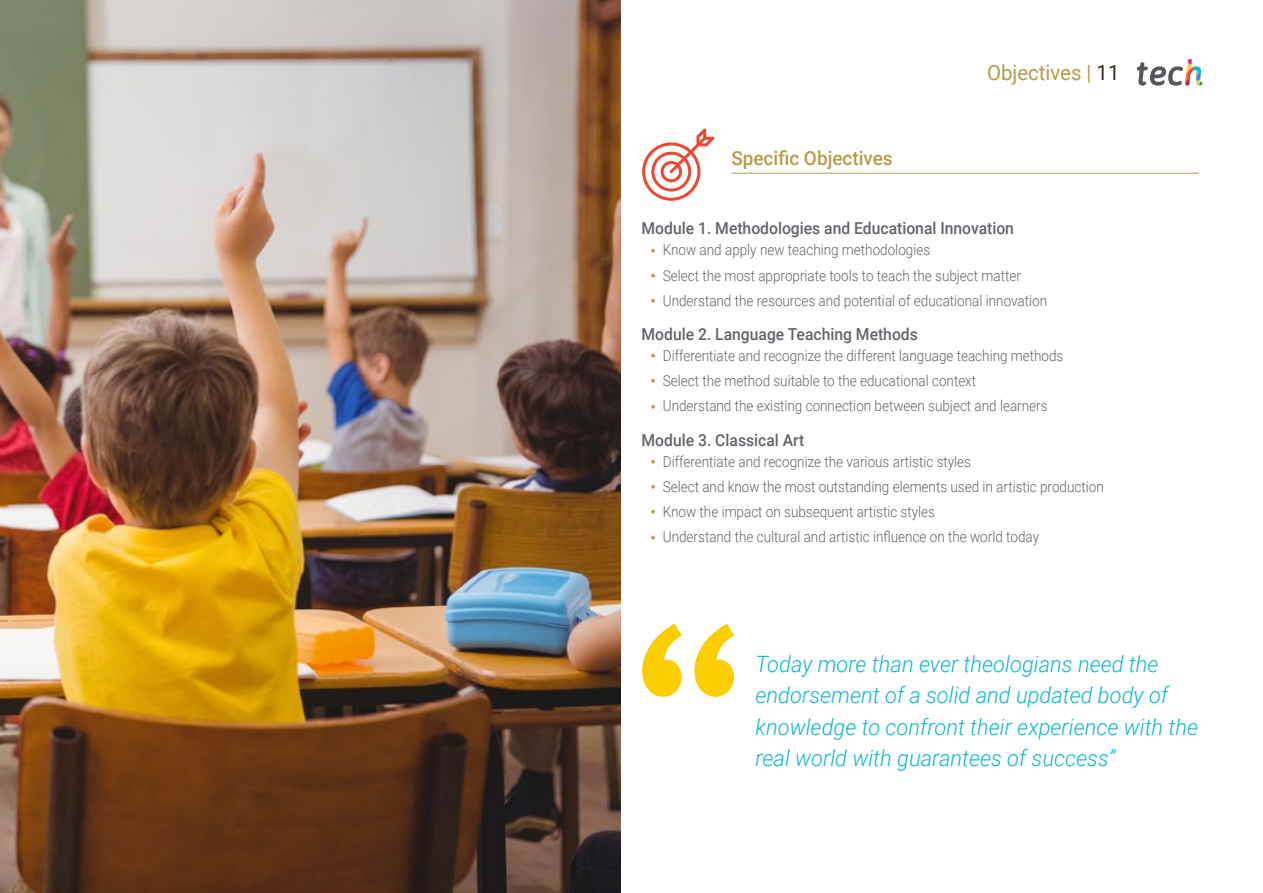
<style>
.page{position:relative;width:1263px;height:893px;background:#fff}
.page>*{position:absolute;margin:0;border:0;box-sizing:border-box;transform-origin:0 0}
.t1{font:italic 300 22.5px/31.5px "Roboto";color:#0fb6cf}
.t2{font:21px "Roboto";color:#b49c4b}
.t3{font:500 19.5px "Roboto";color:#b49c4b}
.t4{font:500 16.5px "Roboto";color:#61646a;scale:.95 1}
.t5{font:300 15px/25.2px "Roboto";color:#61646a;scale:.9 1}
.s1{color:#312e20}
</style>
<div class="page">
<svg style="left:642px;top:128px;width:72px;height:73px"></svg>
<hr style="left:731px;top:173px;width:468px;height:1px;background:#b39b4b">
<svg style="left:1137px;top:59px;width:65px;height:27px"></svg>
<img style="left:0;top:0;width:621px;height:893px">
<svg style="left:642px;top:624px;width:92px;height:73px"></svg>
<h3 class="t3" style="left:731px;top:144px;width:163px">Specific Objectives</h3>
<h2 class="t2" style="left:987px;top:57px;width:134px">Objectives | <span class="s1">11</span></h2>
<p class="t4" style="left:642px;top:217px;width:393px">Module 1. Methodologies and Educational Innovation</p>
<p class="t5" style="left:663px;top:237px;width:428px">Know and apply new teaching methodologies<br>Select the most appropriate tools to teach the subject matter<br>Understand the resources and potential of educational innovation</p>
<p class="t4" style="left:642px;top:323px;width:292px">Module 2. Language Teaching Methods</p>
<p class="t5" style="left:663px;top:342px;width:447px">Differentiate and recognize the different language teaching methods<br>Select the method suitable to the educational context<br>Understand the existing connection between subject and learners</p>
<p class="t4" style="left:642px;top:428px;width:173px">Module 3. Classical Art</p>
<p class="t5" style="left:663px;top:448px;width:491px">Differentiate and recognize the various artistic styles<br>Select and know the most outstanding elements used in artistic production Know the impact on subsequent artistic styles<br>Understand the cultural and artistic influence on the world today</p>
<h1 class="t1" style="left:755px;top:647px;width:444px">Today more than ever theologians need the endorsement of a solid and updated body of knowledge to confront their experience with the real world with guarantees of success”</h1>
</div>
